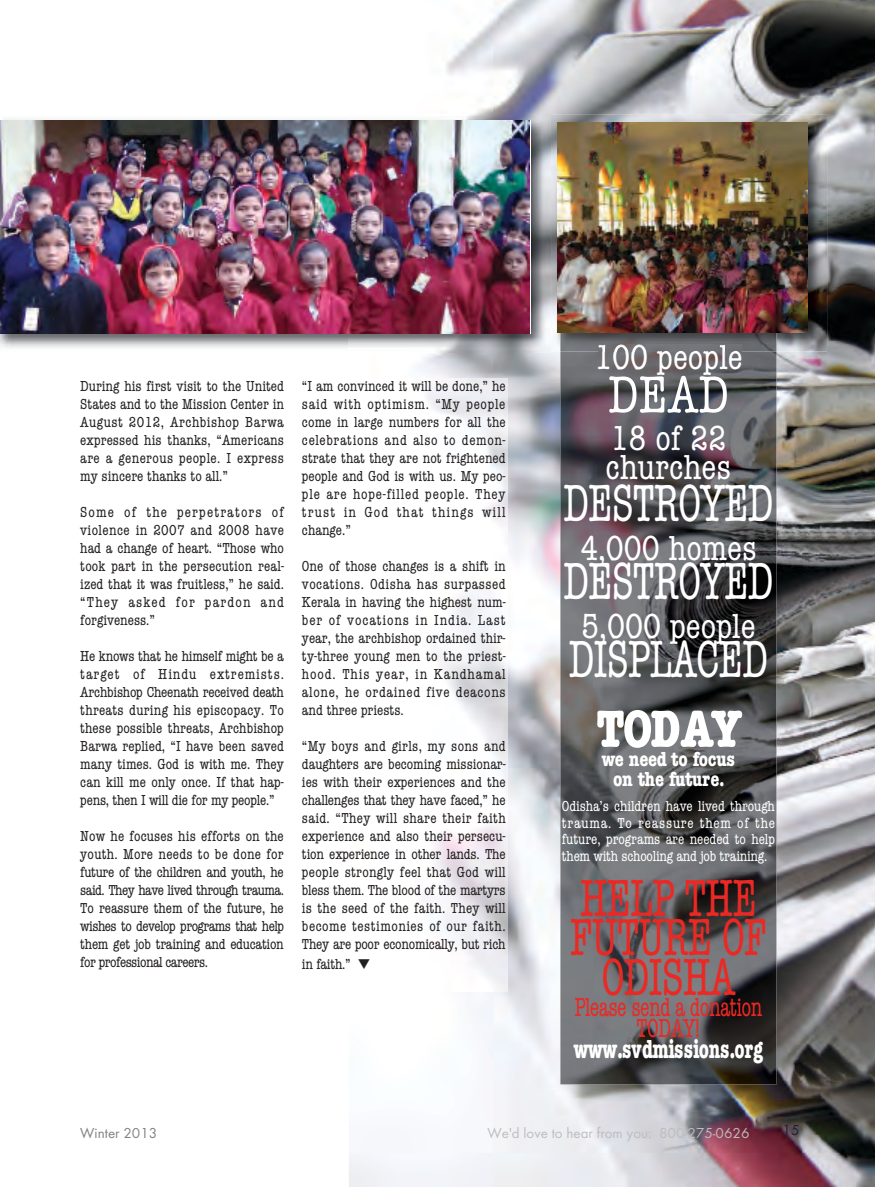
<style>
.page{position:relative;width:875px;height:1187px;background:#fff}
.page>*{position:absolute;margin:0;border:0;box-sizing:border-box;transform-origin:0 0}
.t1{font:condensed 54px "American Typewriter";letter-spacing:-.025em;color:#fff;scale:.85 1}
.t2{font:condensed 54px/39px "American Typewriter";letter-spacing:-.025em;color:#ea2924;text-align:center;scale:.85 1}
.t3{font:700 condensed 54px "American Typewriter";letter-spacing:-.04em;color:#fff}
.t4{font:condensed 54px "American Typewriter";letter-spacing:-.025em;color:#fff}
.t5{font:condensed 36px/28.5px "American Typewriter";color:#fff}
.t6{font:condensed 27px/21px "American Typewriter";letter-spacing:-.025em;color:#ea2924;text-align:center;scale:.85 1}
.t7{font:700 condensed 27px "American Typewriter";letter-spacing:-.01em;color:#fff;scale:.85 1}
.t8{font:700 condensed 21px/19.5px "American Typewriter";letter-spacing:-.02em;color:#fff;text-align:center}
.t9{font:condensed 15px/18px "American Typewriter";color:#231f20;text-align:justify}
.t10{font:condensed 15px/16.5px "American Typewriter";letter-spacing:-.015em;color:#fff;text-align:justify}
.t11{font:15px "Futura T";color:#bcbdc0}
.t12{font:15px "Futura T";color:#808285}
.t13{font:15px "Futura T";color:#231f20}
</style>
<div class="page">
<img style="left:349px;top:0;width:526px;height:1186px">
<img style="left:349px;top:379px;width:158px;height:612px">
<img style="left:0;top:114px;width:550px;height:239px">
<img style="left:0;top:121px;width:530px;height:213px">
<img style="left:560px;top:351px;width:216px;height:733px">
<img style="left:598px;top:351px;width:143px;height:24px">
<img style="left:551px;top:114px;width:276px;height:237px">
<img style="left:598px;top:344px;width:143px;height:7px">
<img style="left:557px;top:122px;width:251px;height:210px">
<p class="t9" style="left:80px;top:376px;width:205px">During his first visit to the United States and to the Mission Center in August 2012, Archbishop Barwa expressed his thanks, “Americans are a generous people. I express my sincere thanks to all.”</p>
<p class="t9" style="left:80px;top:502px;width:205px">Some of the perpetrators of violence in 2007 and 2008 have had a change of heart. “Those who took part in the persecution real&shy;ized that it was fruitless,” he said. “They asked for pardon and forgiveness.”</p>
<p class="t9" style="left:80px;top:646px;width:205px">He knows that he himself might be a target of Hindu extremists.<br>Archbishop Cheenath received death threats during his episcopacy. To these possible threats, Archbishop Barwa replied, “I have been saved many times. God is with me. They can kill me only once. If that hap&shy;pens, then I will die for my people.”</p>
<p class="t9" style="left:80px;top:826px;width:205px">Now he focuses his efforts on the youth. More needs to be done for future of the children and youth, he said. They have lived through trauma.<br>To reassure them of the future, he wishes to develop programs that help them get job training and education for professional careers.</p>
<p class="t9" style="left:302px;top:376px;width:205px">“I am convinced it will be done,” he said with optimism. “My people come in large numbers for all the celebrations and also to demon&shy;strate that they are not frightened people and God is with us. My peo&shy;ple are hope-filled people. They trust in God that things will change.”</p>
<p class="t9" style="left:302px;top:556px;width:205px">One of those changes is a shift in vocations. Odisha has surpassed Kerala in having the highest num&shy;ber of vocations in India. Last year, the archbishop ordained thir&shy;ty-three young men to the priest&shy;hood. This year, in Kandhamal alone, he ordained five deacons and three priests.</p>
<p class="t9" style="left:302px;top:736px;width:205px">“My boys and girls, my sons and daughters are becoming missionar&shy;ies with their experiences and the challenges that they have faced,” he said. “They will share their faith experience and also their persecu&shy;tion experience in other lands. The people strongly feel that God will bless them. The blood of the martyrs is the seed of the faith. They will become testimonies of our faith.<br>They are poor economically, but rich</p>
<p class="t9" style="left:302px;top:954px;width:70px">in faith.” ❑</p>
<h2 class="t5" style="left:594px;top:341px;width:150px">100 people</h2>
<h1 class="t4" style="left:608px;top:354px;width:123px">DEAD</h1>
<h2 class="t5" style="left:606px;top:422px;width:127px">18 of 22 churches</h2>
<h1 class="t1" style="left:563px;top:462px;width:249px">DESTROYED</h1>
<h2 class="t5" style="left:580px;top:532px;width:178px">4,000 homes</h2>
<h1 class="t1" style="left:563px;top:540px;width:249px">DESTROYED</h1>
<h2 class="t5" style="left:581px;top:610px;width:176px">5,000 people</h2>
<h1 class="t1" style="left:568px;top:618px;width:236px">DISPLACED</h1>
<h1 class="t3" style="left:596px;top:685px;width:147px">TODAY</h1>
<h3 class="t8" style="left:602px;top:749px;width:135px">we need to focus on the future.</h3>
<p class="t10" style="left:562px;top:797px;width:215px">Odisha’s children have lived through trauma. To reassure them of the future, programs are needed to help them with schooling and job training.</p>
<h1 class="t2" style="left:570px;top:877px;width:233px">HELP THE<br>FUTURE OF<br>ODISHA</h1>
<h3 class="t6" style="left:574px;top:994px;width:223px">Please send a donation<br>TODAY!</h3>
<h3 class="t7" style="left:574px;top:1026px;width:224px">www.svdmissions.org</h3>
<p class="t12" style="left:80px;top:1123px;width:79px">Winter 2013</p>
<p class="t11" style="left:487px;top:1123px;width:264px">We'd love to hear from you: 800-275-0626</p>
<p class="t13" style="left:782px;top:1121px;width:19px">15</p>
</div>
